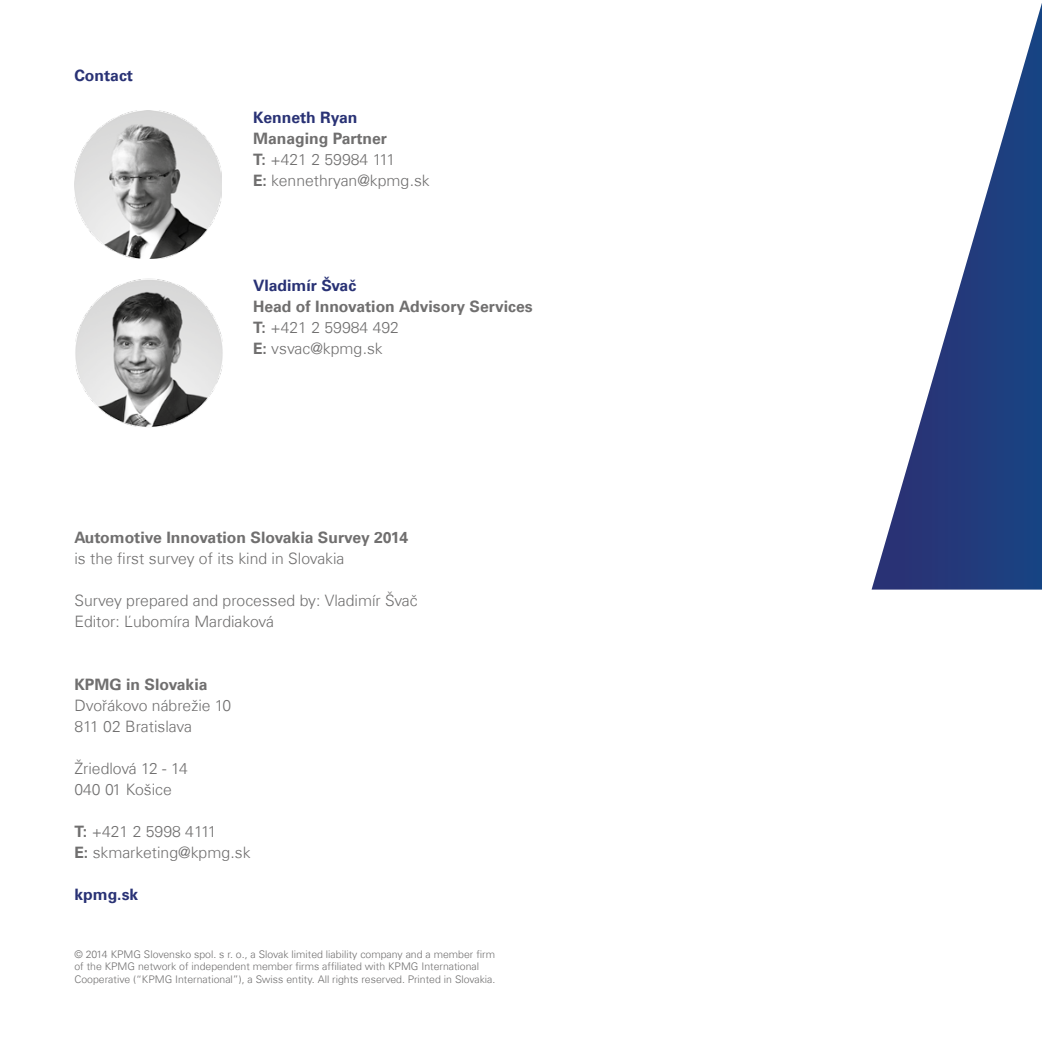
<style>
.page{position:relative;width:1042px;height:1042px;background:#fff}
.page>*{position:absolute;margin:0;border:0;box-sizing:border-box;transform-origin:0 0}
.t1{font:300 15.75px/21px "Universfor KPMG";color:#706f6f}
.t2{font:700 15.75px/21px "Universfor KPMG";color:#706f6f}
.t3{font:700 15.75px "Universfor KPMG";color:#293275}
.t4{font:300 10.5px/12.6px "Universfor KPMG";color:#706f6f}
.s1{font-weight:700}
.s2{font-weight:300}
</style>
<div class="page">
<img style="left:75px;top:279px;width:148px;height:148px">
<img style="left:74px;top:111px;width:148px;height:147px">
<svg style="left:871px;top:3px;width:171px;height:586px"></svg>
<p class="t3" style="left:74px;top:66px;width:60px">Contact</p>
<p class="t3" style="left:253px;top:108px;width:106px">Kenneth Ryan</p>
<p class="t1" style="left:253px;top:127px;width:178px"><span class="s1">Managing Partner<br>T:</span> +421 2 59984 111<br><span class="s1">E:</span> kennethryan@kpmg.sk</p>
<p class="t3" style="left:253px;top:276px;width:105px">Vladimír Švač</p>
<p class="t2" style="left:253px;top:296px;width:281px">Head of Innovation Advisory Services<br>T: <span class="s2">+421 2 59984 492<br></span>E: <span class="s2">vsvac@kpmg.sk</span></p>
<p class="t2" style="left:74px;top:527px;width:335px">Automotive Innovation Slovakia Survey 2014</p>
<p class="t1" style="left:74px;top:547px;width:272px">is the first survey of its kind in Slovakia</p>
<p class="t1" style="left:74px;top:589px;width:345px">Survey prepared and processed by: Vladimír Švač<br>Editor: Ľubomíra Mardiaková</p>
<p class="t2" style="left:74px;top:674px;width:135px">KPMG in Slovakia</p>
<p class="t1" style="left:74px;top:694px;width:158px">Dvořákovo nábrežie 10<br>811 02 Bratislava</p>
<p class="t1" style="left:74px;top:757px;width:115px">Žriedlová 12 - 14<br>040 01 Košice</p>
<p class="t1" style="left:74px;top:820px;width:178px"><span class="s1">T:</span> +421 2 5998 4111<br><span class="s1">E:</span> skmarketing@kpmg.sk</p>
<p class="t3" style="left:74px;top:885px;width:65px">kpmg.sk</p>
<p class="t4" style="left:74px;top:947px;width:422px">© 2014 KPMG Slovensko spol. s r. o., a Slovak limited liability company and a member firm of the KPMG network of independent member firms affiliated with KPMG International<br>Cooperative (“KPMG International”), a Swiss entity. All rights reserved. Printed in Slovakia.</p>
</div>
